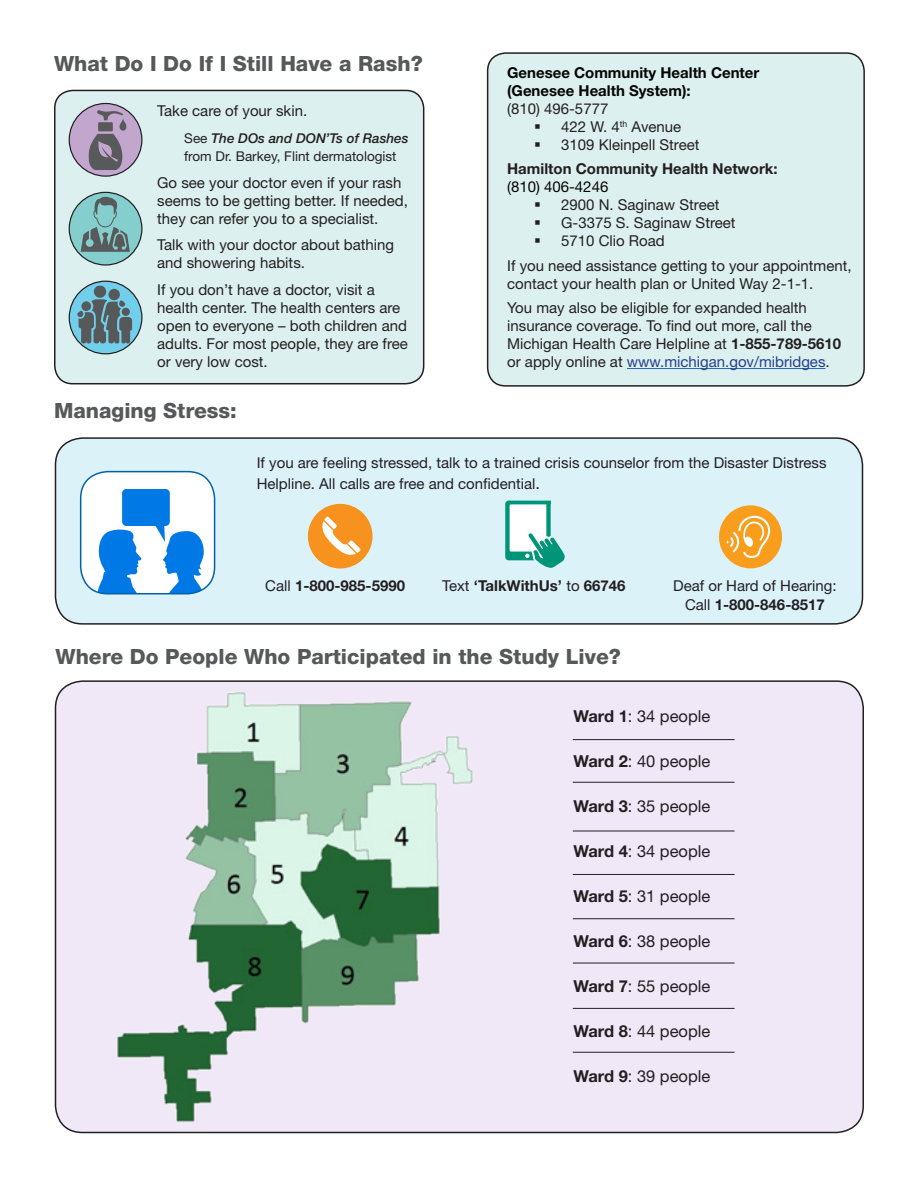
<style>
.page{position:relative;width:918px;height:1188px;background:#fff}
.page>*{position:absolute;margin:0;border:0;box-sizing:border-box;transform-origin:0 0}
.t1{font:800 21px "Helvetica Neue LT Std";color:#57585a}
.t2{font:16.5px "Helvetica Neue LT Std";color:#231f20}
.t3{font:15px/18px "Helvetica Neue LT Std";color:#231f20}
.t4{font:700 15px "Helvetica Neue LT Std";color:#231f20}
.t5{font:700 15px/18px "Helvetica Neue LT Std";color:#040503}
.t6{font:15px "Helvetica Neue LT Std";color:#040503}
.t7{font:13.5px/18px "Helvetica Neue LT Std";color:#231f20}
.s1{font-weight:500;font-style:italic}
.s2{font-weight:700}
.s3{color:#253f8e}
.s4{font-size:16.5px}
.s5{font-weight:400}
</style>
<div class="page">
<div style="left:56px;top:681px;width:807px;height:451px;background:#f0e7f7;border-radius:27px"></div>
<div style="left:56px;top:438px;width:806px;height:186px;background:#dcf2f9;border-radius:27px"></div>
<div style="left:55px;top:437px;width:808px;height:188px;border:2px solid #231f20;border-radius:27px"></div>
<div style="left:719px;top:505px;width:63px;height:63px;background:#f99d1c;border-radius:50%"></div>
<svg style="left:726px;top:516px;width:44px;height:42px"></svg>
<svg style="left:308px;top:504px;width:65px;height:64px"></svg>
<svg style="left:505px;top:501px;width:60px;height:67px"></svg>
<div style="left:81px;top:472px;width:134px;height:122px;background:#fff;border-radius:27px"></div>
<svg style="left:97px;top:489px;width:107px;height:105px"></svg>
<div style="left:80px;top:471px;width:135px;height:123px;border:2px solid #0163a7;border-radius:27px"></div>
<div style="left:55px;top:90px;width:369px;height:294px;background:#dcf0ef;border-radius:18px"></div>
<div style="left:54px;top:90px;width:370px;height:294px;border:2px solid #231f20;border-radius:18px"></div>
<div style="left:488px;top:53px;width:376px;height:333px;background:#dcf0ef;border-radius:18px"></div>
<div style="left:487px;top:52px;width:378px;height:335px;border:2px solid #231f20;border-radius:18px"></div>
<div style="left:69px;top:103px;width:73px;height:73px;background:#c2a6ce;border-radius:50%"></div>
<svg style="left:89px;top:110px;width:38px;height:60px"></svg>
<div style="left:69px;top:103px;width:73px;height:74px;border:1px solid #231f20;border-radius:50%"></div>
<svg style="left:69px;top:281px;width:73px;height:73px"></svg>
<div style="left:94px;top:285px;width:12px;height:13px;background:#57585a;border-radius:50%"></div>
<svg style="left:77px;top:299px;width:55px;height:45px;background:#5e7b85"></svg>
<div style="left:122px;top:308px;width:8px;height:8px;background:#57585a;border-radius:50%"></div>
<div style="left:109px;top:289px;width:11px;height:11px;background:#57585a;border-radius:50%"></div>
<div style="left:69px;top:281px;width:73px;height:73px;border:1px solid #231f20;border-radius:50%"></div>
<div style="left:69px;top:192px;width:73px;height:73px;background:#84cfcd;border-radius:50%"></div>
<svg style="left:81px;top:195px;width:49px;height:57px"></svg>
<div style="left:69px;top:192px;width:73px;height:74px;border:1px solid #231f20;border-radius:50%"></div>
<hr style="left:627px;top:368px;width:199px;height:1px;background:#2865b1">
<hr style="left:573px;top:739px;width:162px;height:1px;background:#231f20">
<hr style="left:573px;top:782px;width:162px;height:1px;background:#231f20">
<hr style="left:573px;top:831px;width:162px;height:1px;background:#231f20">
<hr style="left:573px;top:874px;width:162px;height:1px;background:#231f20">
<hr style="left:573px;top:918px;width:162px;height:1px;background:#231f20">
<hr style="left:573px;top:963px;width:162px;height:1px;background:#231f20">
<hr style="left:573px;top:1008px;width:162px;height:1px;background:#231f20">
<hr style="left:573px;top:1052px;width:162px;height:1px;background:#231f20">
<img style="left:117px;top:692px;width:356px;height:430px">
<h2 class="t1" style="left:54px;top:51px;width:370px">What Do I Do If I Still Have a Rash?</h2>
<p class="t3" style="left:157px;top:102px;width:152px">Take care of your skin.</p>
<p class="t7" style="left:184px;top:129px;width:226px">See <span class="s1">The DOs and DON’Ts of Rashes </span>from Dr. Barkey, Flint dermatologist</p>
<p class="t3" style="left:157px;top:173px;width:252px">Go see your doctor even if your rash seems to be getting better. If needed, they can refer you to a specialist.</p>
<p class="t3" style="left:157px;top:236px;width:238px">Talk with your doctor about bathing and showering habits.</p>
<p class="t3" style="left:157px;top:280px;width:252px">If you don’t have a doctor, visit a health center. The health centers are open to everyone – both children and adults. For most people, they are free or very low cost.</p>
<h2 class="t1" style="left:54px;top:399px;width:184px">Managing Stress:</h2>
<h3 class="t5" style="left:507px;top:63px;width:254px">Genesee Community Health Center (Genesee Health System):</h3>
<p class="t3" style="left:507px;top:99px;width:103px">(810) 496-5777</p>
<p class="t3" style="left:534px;top:117px;width:149px">▪ 422 W. 4<sup>th</sup> Avenue</p>
<p class="t3" style="left:534px;top:135px;width:167px">▪ 3109 Kleinpell Street</p>
<h3 class="t4" style="left:507px;top:159px;width:272px">Hamilton Community Health Network:</h3>
<p class="t6" style="left:507px;top:178px;width:103px">(810) 406-4246</p>
<p class="t3" style="left:534px;top:196px;width:187px">▪ 2900 N. Saginaw Street</p>
<p class="t3" style="left:534px;top:214px;width:203px">▪ G-3375 S. Saginaw Street</p>
<p class="t3" style="left:534px;top:232px;width:132px">▪ 5710 Clio Road</p>
<p class="t3" style="left:507px;top:256px;width:346px">If you need assistance getting to your appointment, contact your health plan or United Way 2-1-1.</p>
<p class="t3" style="left:507px;top:299px;width:335px">You may also be eligible for expanded health insurance coverage. To find out more, call the Michigan Health Care Helpline at <span class="s2">1-855-789-5610 </span>or apply online at <span class="s3">www.michigan.gov/mibridges</span>.</p>
<p class="t3" style="left:257px;top:451px;width:571px;line-height:21px">If you are feeling stressed, talk to a trained crisis counselor from the Disaster Distress<br>Helpline. All calls are free and confidential<span class="s4">.</span></p>
<p class="t4" style="left:265px;top:576px;width:141px"><span class="s5">Call</span> 1-800-985-5990</p>
<p class="t4" style="left:442px;top:577px;width:185px"><span class="s5">Text</span> ‘TalkWithUs’ <span class="s5">to</span> 66746</p>
<p class="t3" style="left:673px;top:575px;width:165px;line-height:19.5px;text-align:center">Deaf or Hard of Hearing:<br>Call <span class="s2">1-800-846-8517</span></p>
<h2 class="t1" style="left:56px;top:644px;width:567px">Where Do People Who Participated in the Study Live?</h2>
<p class="t2" style="left:573px;top:707px;width:138px"><span class="s2">Ward 1</span>: 34 people</p>
<p class="t2" style="left:573px;top:752px;width:138px"><span class="s2">Ward 2</span>: 40 people</p>
<p class="t2" style="left:573px;top:797px;width:138px"><span class="s2">Ward 3</span>: 35 people</p>
<p class="t2" style="left:573px;top:842px;width:138px"><span class="s2">Ward 4</span>: 34 people</p>
<p class="t2" style="left:573px;top:887px;width:138px"><span class="s2">Ward 5</span>: 31 people</p>
<p class="t2" style="left:573px;top:932px;width:138px"><span class="s2">Ward 6</span>: 38 people</p>
<p class="t2" style="left:573px;top:977px;width:138px"><span class="s2">Ward 7</span>: 55 people</p>
<p class="t2" style="left:573px;top:1022px;width:138px"><span class="s2">Ward 8</span>: 44 people</p>
<p class="t2" style="left:573px;top:1067px;width:138px"><span class="s2">Ward 9</span>: 39 people</p>
</div>
